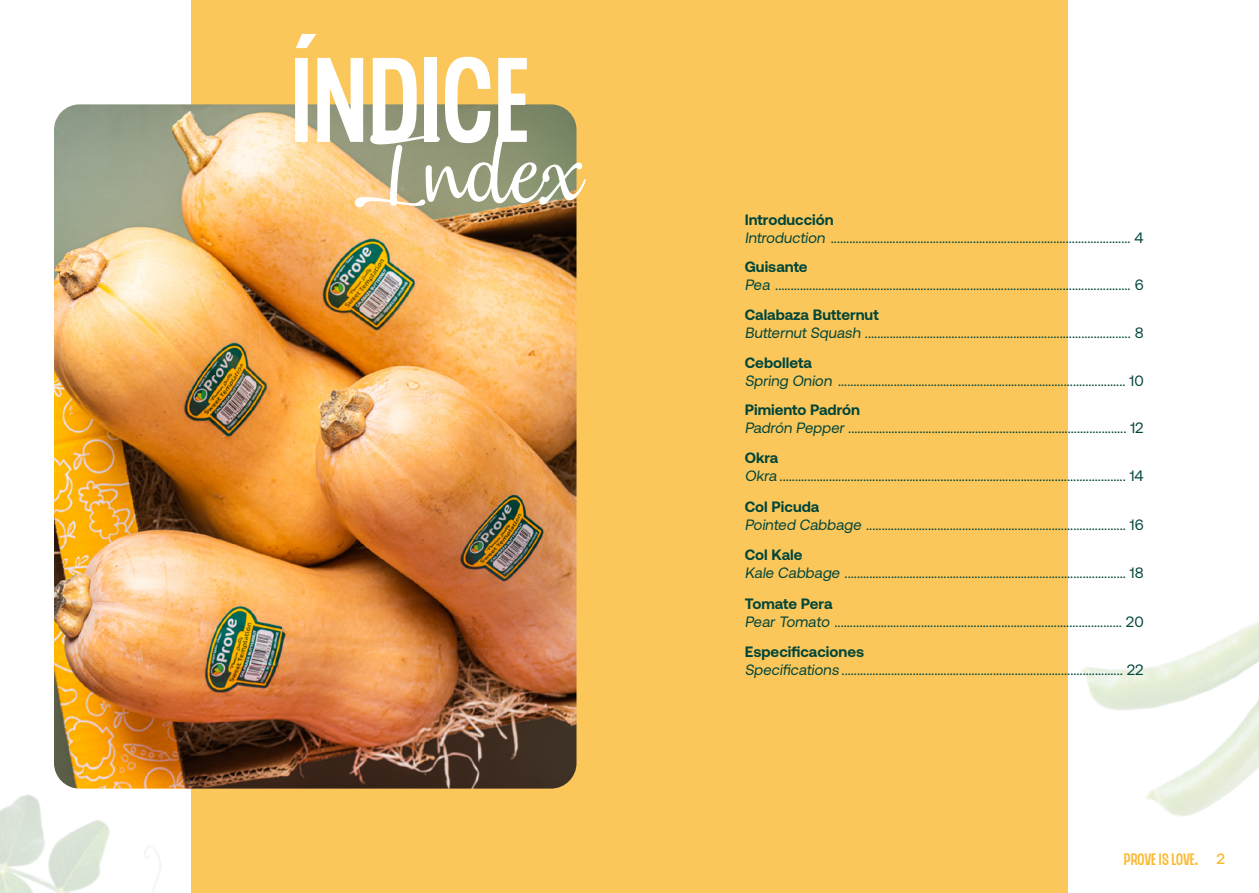
<style>
.page{position:relative;width:1259px;height:893px;background:#fff}
.page>*{position:absolute;margin:0;border:0;box-sizing:border-box;transform-origin:0 0}
.t1{font:120px "CHEDROS";letter-spacing:.01em;color:#fff}
.t2{font:90px "Dulcelin";color:#fff}
.t3{font:16.5px "CHEDROS";letter-spacing:.01em;color:#fbba33}
.t4{font:15px "Aeonik";color:#02463a}
.t5{font:700 15px "Aeonik";color:#02463a}
.t6{font:500 15px "Aeonik";color:#fbba33}
</style>
<div class="page">
<div style="left:191px;top:0;width:876px;height:893px;background:#fbc75b"></div>
<img style="left:1067px;top:516px;width:192px;height:338px">
<img style="left:54px;top:104px;width:522px;height:685px">
<img style="left:0;top:724px;width:251px;height:169px">
<h1 class="t1" style="left:291px;top:55px;width:240px">ÍNDICE</h1>
<h2 class="t2" style="left:360px;top:115px;width:226px">Index</h2>
<p class="t5" style="left:745px;top:211px;width:90px">Introducción</p>
<p class="t4" style="left:745px;top:229px;width:400px">Introduction ................................................................................................. 4</p>
<p class="t5" style="left:745px;top:258px;width:64px">Guisante</p>
<p class="t4" style="left:745px;top:277px;width:400px">Pea ................................................................................................................... 6</p>
<p class="t5" style="left:745px;top:306px;width:135px">Calabaza Butternut</p>
<p class="t4" style="left:745px;top:325px;width:400px">Butternut Squash...................................................................................... 8</p>
<p class="t5" style="left:745px;top:354px;width:68px">Cebolleta</p>
<p class="t4" style="left:745px;top:372px;width:400px">Spring Onion ............................................................................................. 10</p>
<p class="t5" style="left:745px;top:401px;width:117px">Pimiento Padrón</p>
<p class="t4" style="left:745px;top:420px;width:400px">Padrón Pepper.......................................................................................... 12</p>
<p class="t5" style="left:745px;top:449px;width:35px">Okra</p>
<p class="t4" style="left:745px;top:468px;width:400px">Okra................................................................................................................ 14</p>
<p class="t5" style="left:745px;top:498px;width:76px">Col Picuda</p>
<p class="t4" style="left:745px;top:517px;width:400px">Pointed Cabbage .................................................................................... 16</p>
<p class="t5" style="left:745px;top:546px;width:59px">Col Kale</p>
<p class="t5" style="left:745px;top:595px;width:89px">Tomate Pera</p>
<p class="t5" style="left:745px;top:643px;width:121px">Especificaciones</p>
<p class="t4" style="left:745px;top:565px;width:400px">Kale Cabbage ........................................................................................... 18</p>
<p class="t4" style="left:745px;top:613px;width:400px">Pear Tomato ............................................................................................. 20</p>
<p class="t4" style="left:745px;top:661px;width:400px">Specifications........................................................................................... 22</p>
<p class="t3" style="left:1124px;top:853px;width:76px">PROVE IS LOVE.</p>
<p class="t6" style="left:1216px;top:850px;width:10px">2</p>
</div>
